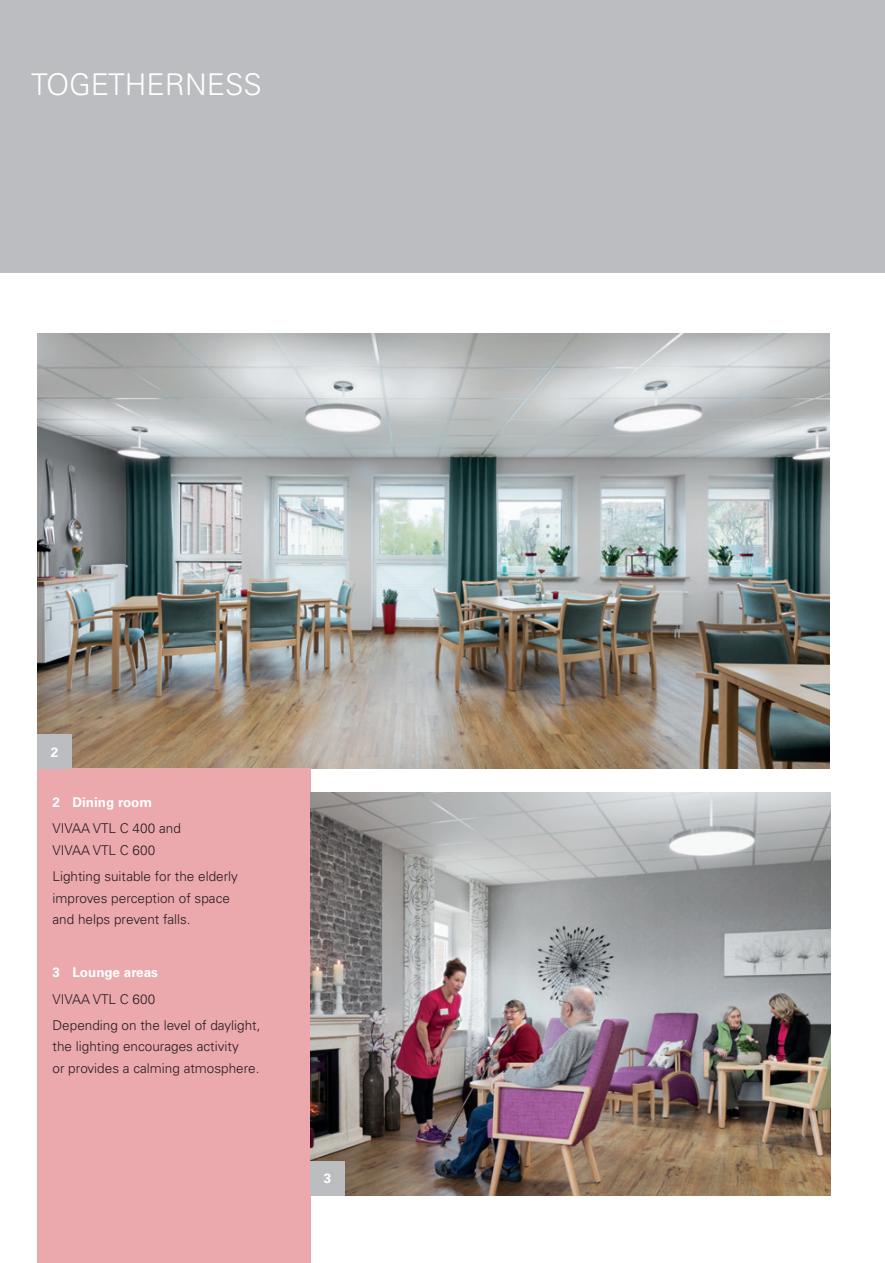
<style>
.page{position:relative;width:885px;height:1263px;background:#fff}
.page>*{position:absolute;margin:0;border:0;box-sizing:border-box;transform-origin:0 0}
.t1{font:300 30px "Univers LT Std";color:#fff}
.t2{font:300 13.5px/21.3px "Univers LT Std";color:#231f20}
.t3{font:700 13.5px "Univers LT Std";color:#fff}
</style>
<div class="page">
<div style="left:0;top:0;width:884px;height:272px;background:#bcbdc0"></div>
<img style="left:37px;top:334px;width:792px;height:434px">
<div style="left:37px;top:769px;width:273px;height:494px;background:#eba8ad"></div>
<div style="left:37px;top:735px;width:34px;height:34px;background:#bcbdc0"></div>
<img style="left:310px;top:793px;width:520px;height:402px">
<div style="left:310px;top:1161px;width:34px;height:34px;background:#bcbdc0"></div>
<h1 class="t1" style="left:31px;top:66px;width:232px">TOGETHERNESS</h1>
<p class="t3" style="left:51px;top:744px;width:9px">2</p>
<p class="t3" style="left:53px;top:794px;width:101px">2 Dining room</p>
<p class="t2" style="left:53px;top:818px;width:130px">VIVAA VTL C 400 and<br>VIVAA VTL C 600</p>
<p class="t2" style="left:53px;top:866px;width:187px">Lighting suitable for the elderly improves perception of space and helps prevent falls.</p>
<p class="t3" style="left:53px;top:964px;width:107px">3 Lounge areas</p>
<p class="t2" style="left:53px;top:985px;width:209px;line-height:26.5px">VIVAA VTL C 600<br>Depending on the level of daylight,</p>
<p class="t2" style="left:53px;top:1036px;width:208px">the lighting encourages activity<br>or provides a calming atmosphere.</p>
<p class="t3" style="left:324px;top:1170px;width:9px">3</p>
</div>
